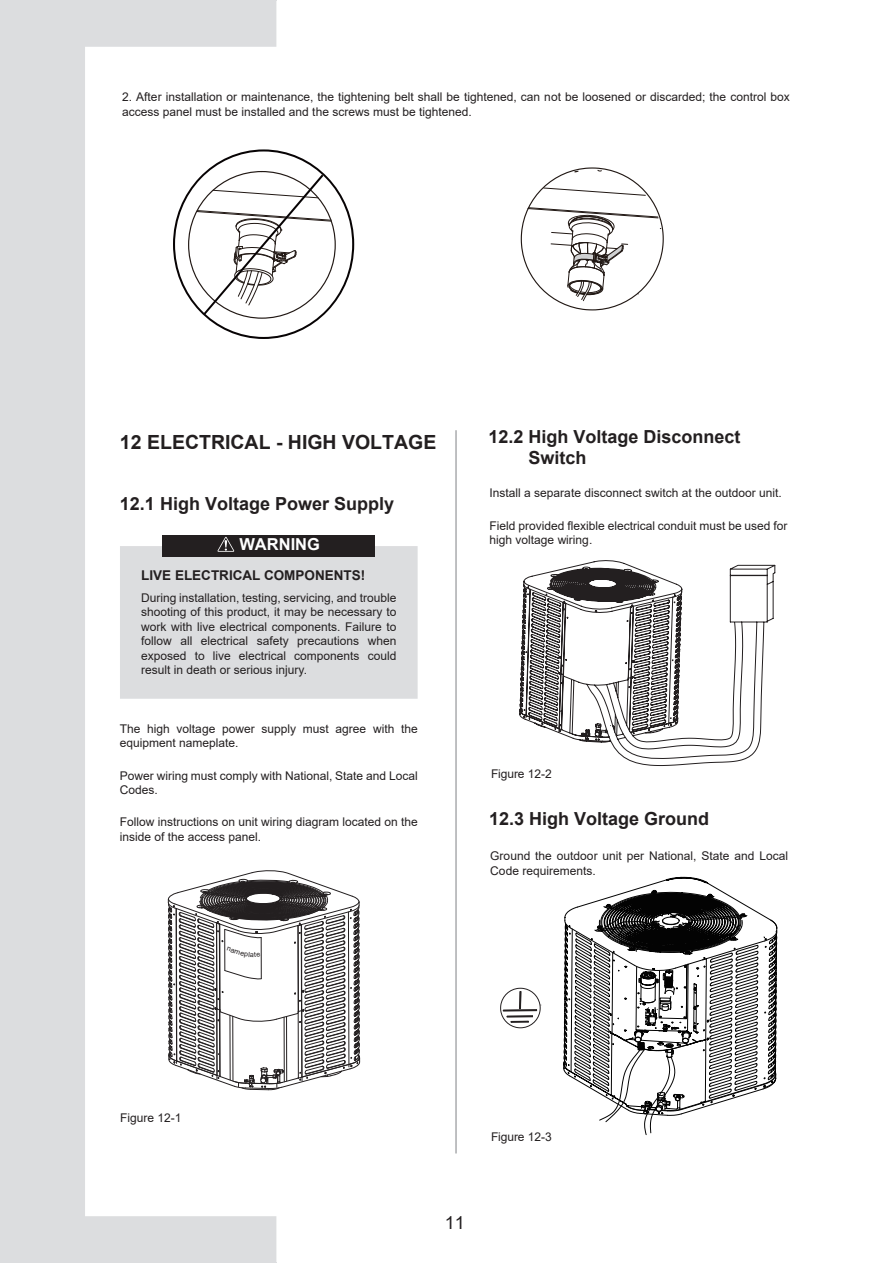
<style>
.page{position:relative;width:893px;height:1263px;background:#fff}
.page>*{position:absolute;margin:0;border:0;box-sizing:border-box;transform-origin:0 0}
.t1{font:700 19.5px "Arial";color:#231f20}
.t2{font:700 18px/21.6px "Arial";color:#231f20}
.t3{font:18px "Arial";color:#231f20}
.t4{font:700 16.5px "Arial";color:#fff}
.t5{font:700 13.5px "Arial";color:#231f20}
.t6{font:12px/14.4px "Arial";color:#231f20}
</style>
<div class="page">
<svg style="left:0;top:0;width:276px;height:1263px"></svg>
<hr style="left:456px;top:430px;width:1px;height:723px;background:#808285">
<div style="left:120px;top:546px;width:298px;height:153px;background:#dcdddf"></div>
<div style="left:162px;top:535px;width:213px;height:22px;background:#231f20"></div>
<svg style="left:217px;top:537px;width:17px;height:15px"></svg>
<svg style="left:519px;top:560px;width:256px;height:206px"></svg>
<svg style="left:500px;top:987px;width:41px;height:41px"></svg>
<svg style="left:173px;top:149px;width:181px;height:190px"></svg>
<svg style="left:520px;top:167px;width:144px;height:144px"></svg>
<svg style="left:563px;top:876px;width:214px;height:259px"></svg>
<svg style="left:168px;top:869px;width:192px;height:223px"></svg>
<p class="t6" style="left:122px;top:90px;width:669px">2. After installation or maintenance, the tightening belt shall be tightened, can not be loosened or discarded; the control box access panel must be installed and the screws must be tightened.</p>
<h1 class="t1" style="left:120px;top:428px;width:318px">12 ELECTRICAL - HIGH VOLTAGE</h1>
<h2 class="t2" style="left:120px;top:493px;width:276px">12.1 High Voltage Power Supply</h2>
<h3 class="t4" style="left:239px;top:533px;width:82px">WARNING</h3>
<p class="t5" style="left:141px;top:566px;width:226px">LIVE ELECTRICAL COMPONENTS!</p>
<p class="t6" style="left:141px;top:590px;width:257px;text-align:justify">During installation, testing, servicing, and trouble shooting of this product, it may be necessary to work with live electrical components. Failure to follow all electrical safety precautions when exposed to live electrical components could result in death or serious injury.</p>
<p class="t6" style="left:120px;top:721px;width:299px">The high voltage power supply must agree with the equipment nameplate.</p>
<p class="t6" style="left:120px;top:768px;width:299px">Power wiring must comply with National, State and Local<br>Codes.</p>
<p class="t6" style="left:120px;top:815px;width:299px">Follow instructions on unit wiring diagram located on the inside of the access panel.</p>
<h2 class="t2" style="left:529px;top:426px;width:214px;text-indent:-40px">12.2 High Voltage Disconnect<br>Switch</h2>
<p class="t6" style="left:490px;top:486px;width:294px">Install a separate disconnect switch at the outdoor unit.</p>
<p class="t6" style="left:490px;top:518px;width:299px">Field provided flexible electrical conduit must be used for high voltage wiring.</p>
<p class="t6" style="left:491px;top:767px;width:62px">Figure 12-2</p>
<h2 class="t2" style="left:489px;top:808px;width:222px">12.3 High Voltage Ground</h2>
<p class="t6" style="left:490px;top:849px;width:299px">Ground the outdoor unit per National, State and Local<br>Code requirements.</p>
<p class="t6" style="left:120px;top:1110px;width:63px">Figure 12-1</p>
<h2 class="t3" style="left:445px;top:1210px;width:22px">11</h2>
<p class="t6" style="left:491px;top:1129px;width:62px">Figure 12-3</p>
</div>
